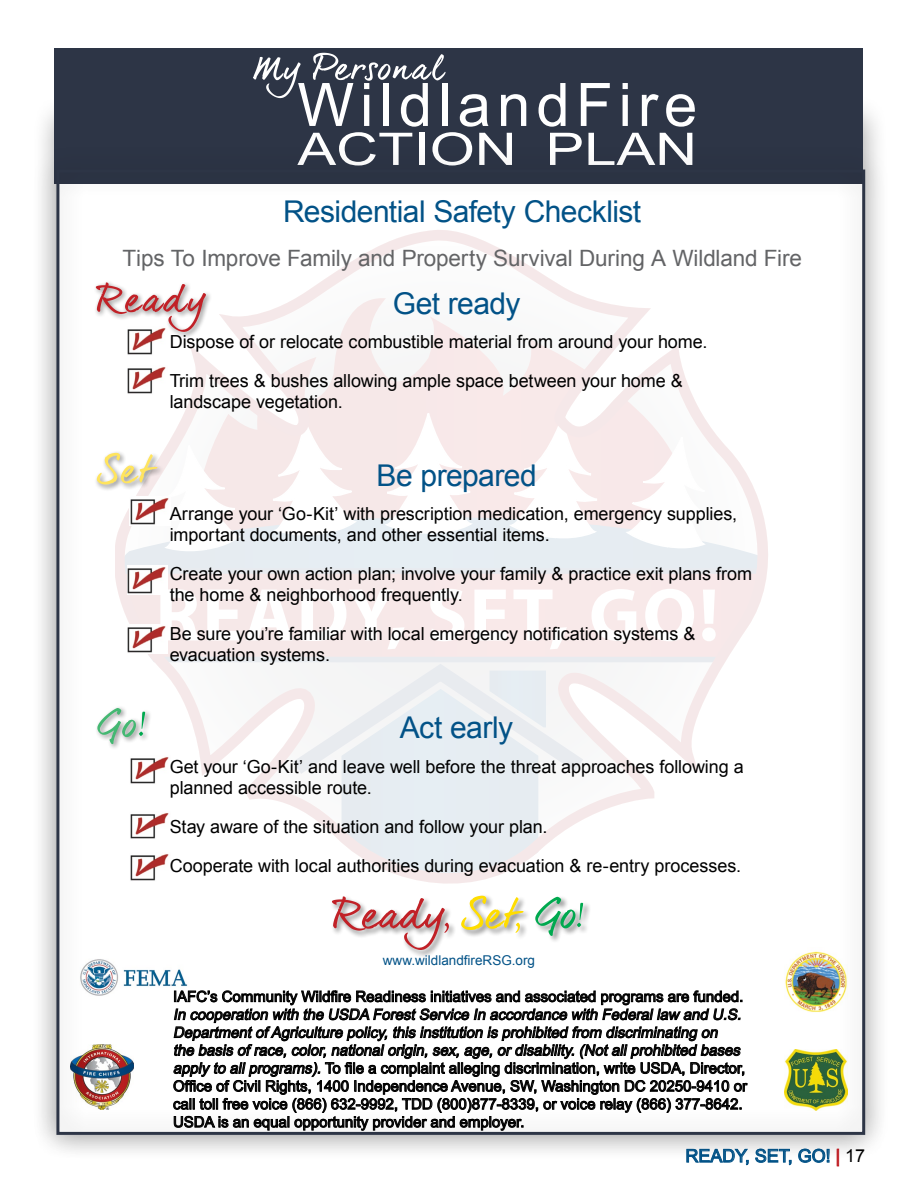
<style>
.page{position:relative;width:918px;height:1188px;background:#fff}
.page>*{position:absolute;margin:0;border:0;box-sizing:border-box;transform-origin:0 0}
.t1{font:60px "Arial";letter-spacing:.1em;color:#fff}
.t2{font:45px "Arial";color:#fff;scale:1.29 1}
.t3{font:30px "Arial";letter-spacing:-.02em;color:#025287}
.t4{font:22.5px "Arial";letter-spacing:-.01em;color:#636466}
.t5{font:18px/21px "Arial";letter-spacing:-.005em;color:#000}
.t6{font:18px "Arial";color:#025287}
.t7{font:italic 15px/18px "Arial";color:#000}
.t8{font:15px "Arial";color:#000}
.t9{font:13.5px "Arial";color:#025287}
.s1{font-style:normal}
.s2{color:#c12127}
.s3{color:#000}
</style>
<div class="page">
<div style="left:54px;top:49px;width:809px;height:135px;background:#2d3546"></div>
<svg style="left:253px;top:53px;width:193px;height:45px"></svg>
<svg style="left:686px;top:1160px;width:63px;height:6px"></svg>
<svg style="left:755px;top:1160px;width:37px;height:6px"></svg>
<svg style="left:799px;top:1160px;width:31px;height:3px"></svg>
<svg style="left:837px;top:1160px;width:2px;height:6px"></svg>
<div style="left:31px;top:144px;width:859px;height:1016px;background:#000;opacity:.4"></div>
<svg style="left:173px;top:990px;width:575px;height:141px"></svg>
<h1 class="t1" style="left:297px;top:64px;width:401px">WildlandFire</h1>
<h2 class="t2" style="left:297px;top:118px;width:311px">ACTION PLAN</h2>
<h3 class="t3" style="left:283px;top:191px;width:360px">Residential Safety Checklist</h3>
<p class="t4" style="left:123px;top:242px;width:681px">Tips To Improve Family and Property Survival During A Wildland Fire</p>
<h3 class="t3" style="left:393px;top:283px;width:129px">Get ready</h3>
<p class="t5" style="left:170px;top:322px;width:539px;line-height:39px">Dispose of or relocate combustible material from around your home.<br>Trim trees &amp; bushes allowing ample space between your home &amp;</p>
<p class="t5" style="left:170px;top:391px;width:175px">landscape vegetation.</p>
<h3 class="t3" style="left:377px;top:454px;width:162px">Be prepared</h3>
<p class="t5" style="left:170px;top:503px;width:569px">Arrange your ‘Go-Kit’ with prescription medication, emergency supplies, important documents, and other essential items.</p>
<p class="t5" style="left:170px;top:563px;width:584px">Create your own action plan; involve your family &amp; practice exit plans from the home &amp; neighborhood frequently.</p>
<p class="t5" style="left:170px;top:623px;width:527px">Be sure you’re familiar with local emergency notification systems &amp; evacuation systems.</p>
<h3 class="t3" style="left:400px;top:707px;width:115px">Act early</h3>
<p class="t5" style="left:170px;top:756px;width:576px">Get your ‘Go-Kit’ and leave well before the threat approaches following a planned accessible route.</p>
<p class="t5" style="left:170px;top:807px;width:573px;line-height:39px">Stay aware of the situation and follow your plan.<br>Cooperate with local authorities during evacuation &amp; re-entry processes.</p>
<p class="t9" style="left:383px;top:951px;width:154px">www.wildlandfireRSG.org</p>
<p class="t8" style="left:173px;top:986px;width:572px">IAFC’s Community Wildfire Readiness initiatives and associated programs are funded.</p>
<p class="t7" style="left:173px;top:1005px;width:575px">In cooperation with the USDA ForestService In accordance with Federallaw and U.S.<br>DepartmentofAgriculture policy,this institution is prohibited from discriminating on the basis ofrace,color,nationalorigin,sex,age,ordisability.(Notallprohibited bases apply to allprograms).<span class="s1">To file a complaint alleging discrimination, write USDA, Director, Office of Civil Rights, 1400 Independence Avenue, SW, Washington DC 20250-9410 or call toll free voice (866) 632-9992, TDD (800)877-8339, or voice relay (866) 377-8642.<br>USDA is an equal opportunity provider and employer.</span></p>
<p class="t6" style="left:685px;top:1143px;width:181px">READY, SET, GO! <span class="s2">|</span> <span class="s3">17</span></p>
</div>
